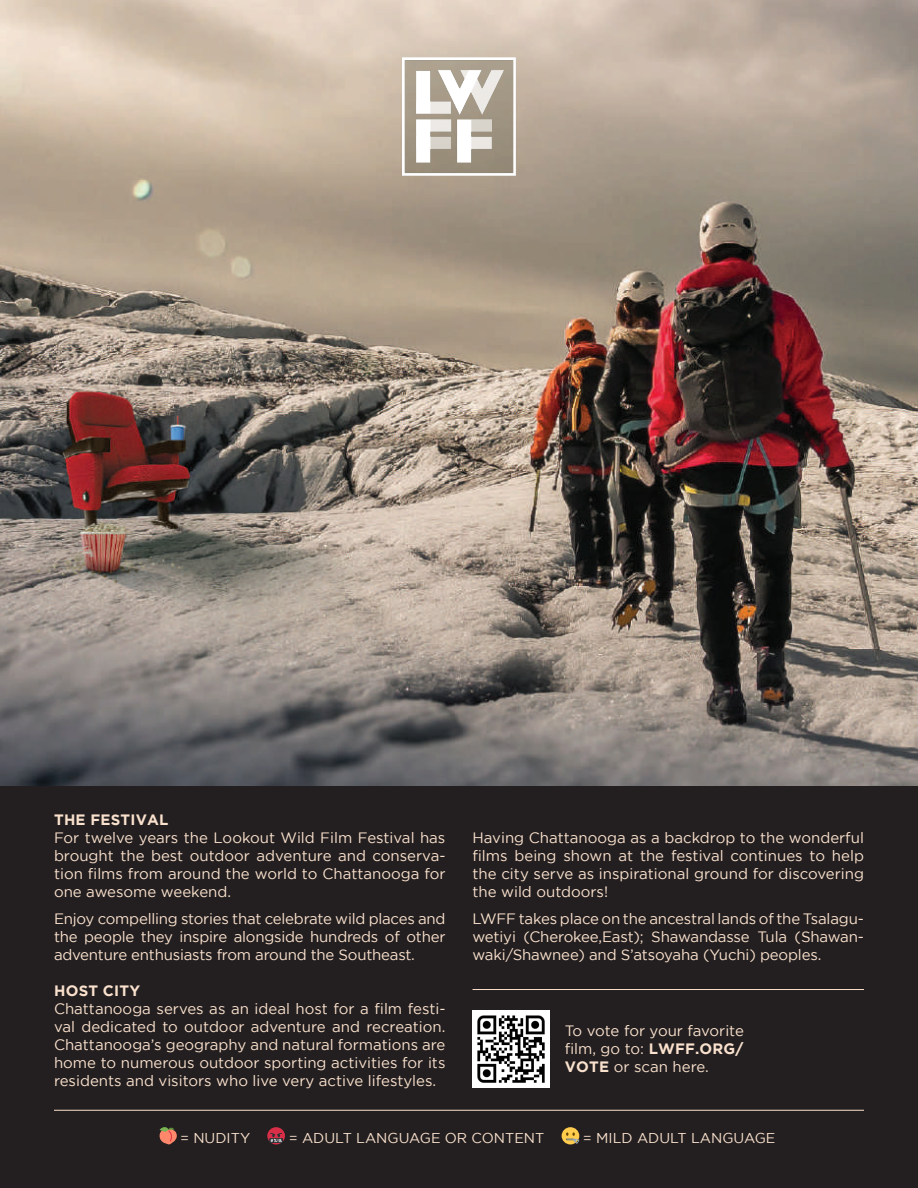
<style>
.page{position:relative;width:918px;height:1188px;background:#fff}
.page>*{position:absolute;margin:0;border:0;box-sizing:border-box;transform-origin:0 0}
.t1{font:15px/18px "Gotham";letter-spacing:-.01em;color:#fae1cd;text-align:justify}
.t2{font:700 15px "Gotham";letter-spacing:.015em;color:#fae1cd}
.t3{font:14.25px "Gotham";color:#fae1cd}
.s1{font-weight:700}
</style>
<div class="page">
<img style="left:0;top:0;width:918px;height:787px">
<div style="left:0;top:787px;width:918px;height:401px;background:#231f20"></div>
<img style="left:402px;top:57px;width:114px;height:118px">
<hr style="left:472px;top:989px;width:392px;height:1px;background:#fae1cd">
<img style="left:472px;top:1010px;width:77px;height:77px">
<svg style="left:160px;top:1127px;width:17px;height:17px"></svg>
<div style="left:267px;top:1127px;width:18px;height:17px;background:#d92e47;border-radius:50%"></div>
<svg style="left:269px;top:1138px;width:14px;height:5px"></svg>
<svg style="left:270px;top:1133px;width:12px;height:9px"></svg>
<div style="left:562px;top:1127px;width:17px;height:17px;background:#ffcc4d;border-radius:50%"></div>
<svg style="left:566px;top:1132px;width:13px;height:12px"></svg>
<hr style="left:54px;top:1110px;width:810px;height:1px;background:#fae1cd">
<p class="t2" style="left:54px;top:811px;width:116px">THE FESTIVAL</p>
<p class="t1" style="left:54px;top:828px;width:393px">For twelve years the Lookout Wild Film Festival has brought the best outdoor adventure and conserva&shy;tion films from around the world to Chattanooga for one awesome weekend.</p>
<p class="t1" style="left:54px;top:909px;width:393px">Enjoy compelling stories that celebrate wild places and the people they inspire alongside hundreds of other adventure enthusiasts from around the Southeast.</p>
<p class="t2" style="left:54px;top:982px;width:88px">HOST CITY</p>
<p class="t1" style="left:54px;top:999px;width:393px">Chattanooga serves as an ideal host for a film festi&shy;val dedicated to outdoor adventure and recreation.<br>Chattanooga’s geography and natural formations are home to numerous outdoor sporting activities for its residents and visitors who live very active lifestyles.</p>
<p class="t1" style="left:472px;top:828px;width:393px">Having Chattanooga as a backdrop to the wonderful films being shown at the festival continues to help the city serve as inspirational ground for discovering the wild outdoors!</p>
<p class="t1" style="left:472px;top:909px;width:393px">LWFF takes place on the ancestral lands of the Tsalagu&shy;wetiyi (Cherokee,East); Shawandasse Tula (Shawan&shy;waki/Shawnee) and S’atsoyaha (Yuchi) peoples.</p>
<p class="t1" style="left:565px;top:1022px;width:181px">To vote for your favorite film, go to: <span class="s1">LWFF.ORG/ VOTE</span> or scan here.</p>
<p class="t3" style="left:180px;top:1130px;width:72px">= NUDITY</p>
<p class="t3" style="left:289px;top:1130px;width:257px">= ADULT LANGUAGE OR CONTENT</p>
<p class="t3" style="left:583px;top:1130px;width:194px">= MILD ADULT LANGUAGE</p>
</div>
